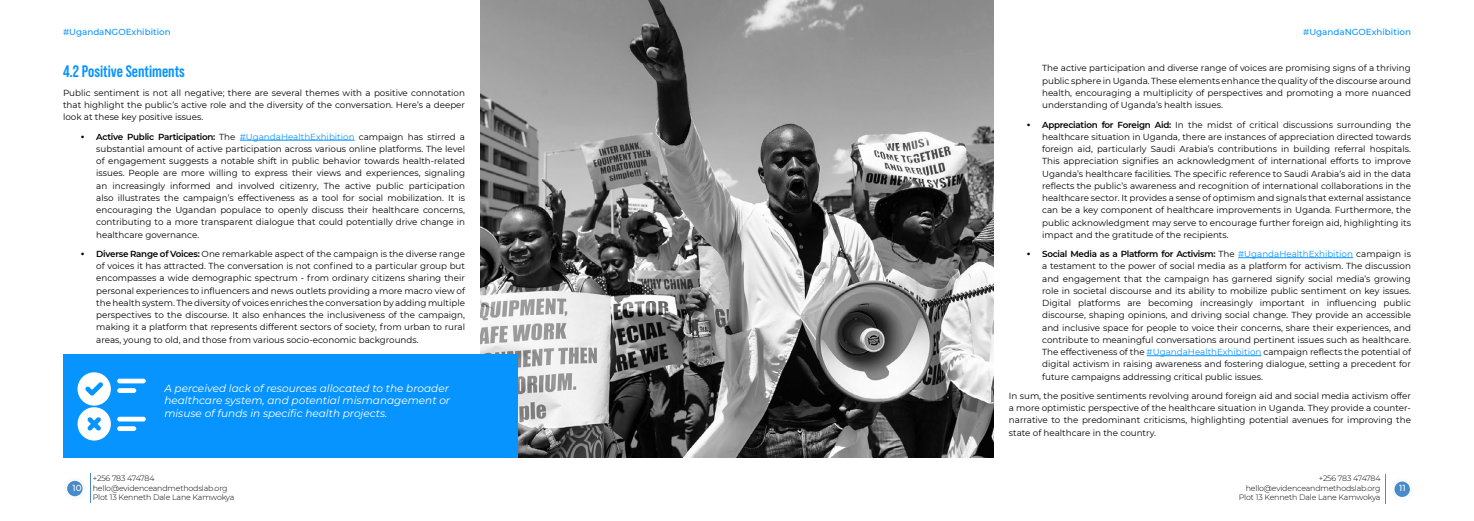
<style>
.page{position:relative;width:1474px;height:521px;background:#fff}
.page>*{position:absolute;margin:0;border:0;box-sizing:border-box;transform-origin:0 0}
.t1{font:700 16.62px "Bebas Neue Pro";color:#0894ff}
.t2{font:italic 10.5px/12.2px "Montserrat";color:#fff}
.t3{font:8.75px/12.2px "Montserrat";color:#000;text-align:justify}
.t4{font:500 8.75px "Montserrat";color:#0894ff}
.t5{font:500 8.75px "Montserrat";color:#fff}
.t6{font:300 7.88px/9.6px "Montserrat";letter-spacing:-.02em;color:#000;text-align:right}
.s1{font-family:"Gotham";font-weight:700}
.s2{font-weight:600}
.s3{color:#0894ff}
</style>
<div class="page">
<svg style="left:1385px;top:474px;width:28px;height:29px"></svg>
<div style="left:1394px;top:481px;width:15px;height:16px;background:#498ac9;border-radius:50%"></div>
<hr style="left:90px;top:473px;width:1px;height:30px;background:#498ac9">
<svg style="left:64px;top:478px;width:22px;height:21px"></svg>
<div style="left:67px;top:481px;width:16px;height:15px;background:#498ac9;border-radius:50%"></div>
<hr style="left:240px;top:140px;width:114px;height:1px;background:#0894ff">
<hr style="left:1238px;top:257px;width:114px;height:1px;background:#0894ff">
<hr style="left:1146px;top:355px;width:115px;height:1px;background:#0894ff">
<img style="left:481px;top:0;width:512px;height:458px">
<div style="left:63px;top:355px;width:454px;height:103px;background:#0894ff"></div>
<svg style="left:77px;top:372px;width:34px;height:68px"></svg>
<hr style="left:117px;top:379px;width:29px;height:4px;background:#fff;border-radius:2px">
<hr style="left:117px;top:417px;width:29px;height:4px;background:#fff;border-radius:2px">
<div style="left:117px;top:388px;width:19px;height:5px;background:#fff;border-radius:2px"></div>
<div style="left:117px;top:426px;width:19px;height:5px;background:#fff;border-radius:2px"></div>
<p class="t4" style="left:63px;top:26px;width:109px">#UgandaNGOExhibition</p>
<p class="t4" style="left:1303px;top:26px;width:109px">#UgandaNGOExhibition</p>
<h1 class="t1" style="left:63px;top:61px;width:123px">4.2 Positive Sentiments</h1>
<p class="t3" style="left:63px;top:86px;width:403px">Public sentiment is not all negative; there are several themes with a positive connotation that highlight the public’s active role and the diversity of the conversation. Here’s a deeper look at these key positive issues.</p>
<p class="t3" style="left:96px;top:130px;width:370px;text-indent:-16px"><span class="s1">•</span> <span class="s2">Active Public Participation:</span> The <span class="s3">#UgandaHealthExhibition</span> campaign has stirred a substantial amount of active participation across various online platforms. The level of engagement suggests a notable shift in public behavior towards health-related issues. People are more willing to express their views and experiences, signaling an increasingly informed and involved citizenry, The active public participation also illustrates the campaign’s effectiveness as a tool for social mobilization. It is encouraging the Ugandan populace to openly discuss their healthcare concerns, contributing to a more transparent dialogue that could potentially drive change in healthcare governance.</p>
<p class="t3" style="left:96px;top:247px;width:370px;text-indent:-16px"><span class="s1">•</span> <span class="s2">Diverse Range of Voices:</span> One remarkable aspect of the campaign is the diverse range of voices it has attracted. The conversation is not confined to a particular group but encompasses a wide demographic spectrum - from ordinary citizens sharing their personal experiences to influencers and news outlets providing a more macro view of the health system. The diversity of voices enriches the conversation by adding multiple perspectives to the discourse. It also enhances the inclusiveness of the campaign, making it a platform that represents different sectors of society, from urban to rural areas, young to old, and those from various socio-economic backgrounds.</p>
<p class="t2" style="left:164px;top:382px;width:287px">A perceived lack of resources allocated to the broader healthcare system, and potential mismanagement or misuse of funds in specific health projects.</p>
<p class="t3" style="left:1042px;top:62px;width:370px">The active participation and diverse range of voices are promising signs of a thriving public sphere in Uganda. These elements enhance the quality of the discourse around health, encouraging a multiplicity of perspectives and promoting a more nuanced understanding of Uganda’s health issues.</p>
<p class="t3" style="left:1042px;top:118px;width:370px;text-indent:-16px"><span class="s1">•</span> <span class="s2">Appreciation for Foreign Aid:</span> In the midst of critical discussions surrounding the healthcare situation in Uganda, there are instances of appreciation directed towards foreign aid, particularly Saudi Arabia’s contributions in building referral hospitals.<br>This appreciation signifies an acknowledgment of international efforts to improve Uganda’s healthcare facilities. The specific reference to Saudi Arabia’s aid in the data reflects the public’s awareness and recognition of international collaborations in the healthcare sector. It provides a sense of optimism and signals that external assistance can be a key component of healthcare improvements in Uganda. Furthermore, the public acknowledgment may serve to encourage further foreign aid, highlighting its impact and the gratitude of the recipients.</p>
<p class="t3" style="left:1042px;top:247px;width:370px;text-indent:-16px"><span class="s1">•</span> <span class="s2">Social Media as a Platform for Activism:</span> The <span class="s3">#UgandaHealthExhibition</span> campaign is a testament to the power of social media as a platform for activism. The discussion and engagement that the campaign has garnered signify social media’s growing role in societal discourse and its ability to mobilize public sentiment on key issues.<br>Digital platforms are becoming increasingly important in influencing public discourse, shaping opinions, and driving social change. They provide an accessible and inclusive space for people to voice their concerns, share their experiences, and contribute to meaningful conversations around pertinent issues such as healthcare.<br>The effectiveness of the <span class="s3">#UgandaHealthExhibition</span> campaign reflects the potential of digital activism in raising awareness and fostering dialogue, setting a precedent for future campaigns addressing critical public issues.</p>
<p class="t3" style="left:1008px;top:389px;width:403px">In sum, the positive sentiments revolving around foreign aid and social media activism offer a more optimistic perspective of the healthcare situation in Uganda. They provide a counter&shy;narrative to the predominant criticisms, highlighting potential avenues for improving the state of healthcare in the country.</p>
<p class="t5" style="left:73px;top:481px;width:11px">10</p>
<p class="t6" style="left:93px;top:473px;width:143px;text-align:left">+256 783 474784 hello@evidenceandmethodslab.org<br>Plot 13 Kenneth Dale Lane Kamwokya</p>
<p class="t6" style="left:1238px;top:473px;width:143px">+256 783 474784 hello@evidenceandmethodslab.org<br>Plot 13 Kenneth Dale Lane Kamwokya</p>
<p class="t5" style="left:1399px;top:481px;width:8px">11</p>
</div>
